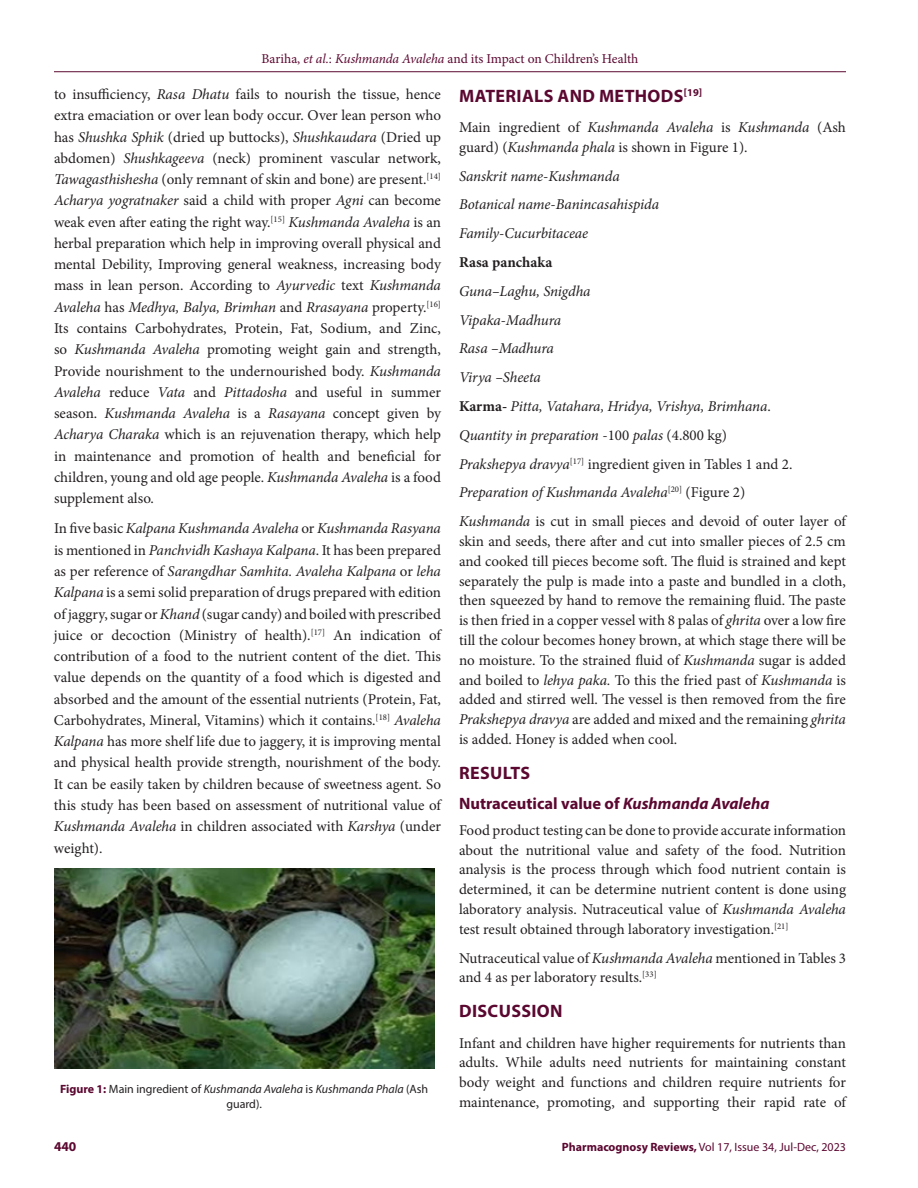
<style>
.page{position:relative;width:918px;height:1188px;background:#fff}
.page>*{position:absolute;margin:0;border:0;box-sizing:border-box;transform-origin:0 0}
.Heading_1{font:700 18px "Myriad Pro";letter-spacing:.02em;color:#5b0830}
.Heading_2_after_head{font:700 16.5px "Myriad Pro";color:#5b0830}
.Body_text{font:15px/21.3px "Minion Pro";color:#231f20;text-align:justify}
.Body_text__FO{font:15px/19.8px "Minion Pro";letter-spacing:-.005em;color:#231f20;text-align:justify}
.Body_text-2{font:italic 15px "Minion Pro";letter-spacing:-.01em;color:#231f20}
.Body_text-3{font:700 15px "Minion Pro";color:#231f20}
.t1{font:13.5px "Minion Pro";color:#5b0830}
.t2{font:700 13.5px "Myriad Pro";color:#5b0830}
.FIG_Caption{font:italic 12px/15px "Myriad Pro";color:#231f20;text-align:center}
.t3{font:12px "Myriad Pro";color:#5b0830}
.s1{font-style:italic}
.s2{font-style:normal}
.s3{font-weight:700;font-style:normal}
.s4{font-weight:700;font-style:normal;color:#5b0830}
.s5{font-weight:700}
</style>
<div class="page">
<hr style="left:54px;top:71px;width:792px;height:1px;background:#5b0830">
<img style="left:54px;top:868px;width:380px;height:201px">
<p class="t1" style="left:262px;top:50px;width:378px">Bariha, <span class="s1">et al.</span>: <span class="s1">Kushmanda Avaleha</span> and its Impact on Children’s Health</p>
<p class="Body_text" style="left:54px;top:84px;width:389px">to insufficiency, <span class="s1">Rasa Dhatu</span> fails to nourish the tissue, hence extra emaciation or over lean body occur. Over lean person who has <span class="s1">Shushka Sphik</span> (dried up buttocks), <span class="s1">Shushkaudara</span> (Dried up abdomen) <span class="s1">Shushkageeva</span> (neck) prominent vascular network, <span class="s1">Tawagasthishesha</span> (only remnant of skin and bone) are present.<sup>[14] </sup><span class="s1">Acharya yogratnaker</span> said a child with proper <span class="s1">Agni</span> can become weak even after eating the right way.<sup>[15]</sup> <span class="s1">Kushmanda Avaleha</span> is an herbal preparation which help in improving overall physical and mental Debility, Improving general weakness, increasing body mass in lean person. According to <span class="s1">Ayurvedic</span> text <span class="s1">Kushmanda Avaleha</span> has <span class="s1">Medhya, Balya, Brimhan</span> and <span class="s1">Rrasayana</span> property.<sup>[16] </sup>Its contains Carbohydrates, Protein, Fat, Sodium, and Zinc, so <span class="s1">Kushmanda Avaleha</span> promoting weight gain and strength, Provide nourishment to the undernourished body. <span class="s1">Kushmanda Avaleha</span> reduce <span class="s1">Vata</span> and <span class="s1">Pittadosha</span> and useful in summer season. <span class="s1">Kushmanda Avaleha</span> is a <span class="s1">Rasayana</span> concept given by <span class="s1">Acharya Charaka</span> which is an rejuvenation therapy, which help in maintenance and promotion of health and beneficial for children, young and old age people. <span class="s1">Kushmanda Avaleha</span> is a food supplement also.</p>
<p class="Body_text" style="left:54px;top:518px;width:389px">In five basic <span class="s1">Kalpana Kushmanda Avaleha</span> or <span class="s1">Kushmanda Rasyana </span>is mentioned in <span class="s1">Panchvidh Kashaya Kalpana</span>. It has been prepared as per reference of <span class="s1">Sarangdhar Samhita. Avaleha Kalpana</span> or <span class="s1">leha Kalpana</span> is a semi solid preparation of drugs prepared with edition of jaggry, sugar or <span class="s1">Khand</span> (sugar candy) and boiled with prescribed juice or decoction (Ministry of health).<sup>[17]</sup> An indication of contribution of a food to the nutrient content of the diet. This value depends on the quantity of a food which is digested and absorbed and the amount of the essential nutrients (Protein, Fat, Carbohydrates, Mineral, Vitamins) which it contains.<sup>[18]</sup> <span class="s1">Avaleha Kalpana</span> has more shelf life due to jaggery, it is improving mental and physical health provide strength, nourishment of the body.<br>It can be easily taken by children because of sweetness agent. So this study has been based on assessment of nutritional value of <span class="s1">Kushmanda Avaleha</span> in children associated with <span class="s1">Karshya</span> (under weight).</p>
<p class="Heading_1" style="left:459px;top:84px;width:245px">MATERIALS AND METHODS<sup>[19]</sup></p>
<p class="Body_text__FO" style="left:459px;top:117px;width:388px">Main ingredient of <span class="s1">Kushmanda Avaleha</span> is <span class="s1">Kushmanda</span> (Ash guard) (<span class="s1">Kushmanda phala</span> is shown in Figure 1).</p>
<p class="Body_text-2" style="left:459px;top:166px;width:162px">Sanskrit name<span class="s2">-</span>Kushmanda</p>
<p class="Body_text-2" style="left:459px;top:194px;width:202px">Botanical name<span class="s2">-</span>Banincasahispida</p>
<p class="Body_text-2" style="left:459px;top:223px;width:131px">Family<span class="s2">-</span>Cucurbitaceae</p>
<p class="Body_text-3" style="left:459px;top:252px;width:95px">Rasa panchaka</p>
<p class="Body_text-2" style="left:459px;top:281px;width:133px">Guna–Laghu, Snigdha</p>
<p class="Body_text-2" style="left:459px;top:310px;width:104px">Vipaka-Madhura</p>
<p class="Body_text-2" style="left:459px;top:338px;width:96px">Rasa –Madhura</p>
<p class="Body_text-2" style="left:459px;top:367px;width:83px">Virya –Sheeta</p>
<p class="Body_text-2" style="left:459px;top:396px;width:313px"><span class="s3">Karma-</span> Pitta, Vatahara, Hridya, Vrishya, Brimhana<span class="s2">.</span></p>
<p class="Body_text-2" style="left:459px;top:425px;width:270px">Quantity in preparation <span class="s2">-100</span> palas <span class="s2">(4.800 kg)</span></p>
<p class="Body_text" style="left:459px;top:453px;width:335px"><span class="s1">Prakshepya dravya</span><sup>[17]</sup> ingredient given in Tables 1 and 2.</p>
<p class="Body_text-2" style="left:459px;top:482px;width:288px">Preparation of Kushmanda Avaleha<sup>[20]</sup> <span class="s2">(Figure 2)</span></p>
<p class="Body_text" style="left:459px;top:512px;width:389px;line-height:19.8px"><span class="s1">Kushmanda</span> is cut in small pieces and devoid of outer layer of skin and seeds, there after and cut into smaller pieces of 2.5 cm and cooked till pieces become soft. The fluid is strained and kept separately the pulp is made into a paste and bundled in a cloth, then squeezed by hand to remove the remaining fluid. The paste is then fried in a copper vessel with 8 palas of <span class="s1">ghrita</span> over a low fire till the colour becomes honey brown, at which stage there will be no moisture. To the strained fluid of <span class="s1">Kushmanda</span> sugar is added and boiled to <span class="s1">lehya paka.</span> To this the fried past of <span class="s1">Kushmanda</span> is added and stirred well. The vessel is then removed from the fire <span class="s1">Prakshepya dravya</span> are added and mixed and the remaining <span class="s1">ghrita </span>is added. Honey is added when cool.</p>
<p class="Heading_1" style="left:459px;top:761px;width:73px">RESULTS</p>
<p class="Heading_2_after_head" style="left:459px;top:793px;width:312px">Nutraceutical value of <span class="s1">Kushmanda Avaleha</span></p>
<p class="Body_text__FO" style="left:459px;top:820px;width:389px">Food product testing can be done to provide accurate information about the nutritional value and safety of the food. Nutrition analysis is the process through which food nutrient contain is determined, it can be determine nutrient content is done using laboratory analysis. Nutraceutical value of <span class="s1">Kushmanda Avaleha </span>test result obtained through laboratory investigation.<sup>[21]</sup></p>
<p class="Body_text" style="left:459px;top:948px;width:389px;line-height:19.8px">Nutraceutical value of <span class="s1">Kushmanda Avaleha</span> mentioned in Tables 3 and 4 as per laboratory results.<sup>[33]</sup></p>
<p class="Heading_1" style="left:459px;top:999px;width:105px">DISCUSSION</p>
<p class="Body_text__FO" style="left:459px;top:1033px;width:389px">Infant and children have higher requirements for nutrients than adults. While adults need nutrients for maintaining constant body weight and functions and children require nutrients for maintenance, promoting, and supporting their rapid rate of</p>
<p class="FIG_Caption" style="left:60px;top:1081px;width:370px"><span class="s4">Figure 1:</span> <span class="s2">Main ingredient of</span> Kushmanda Avaleha <span class="s2">is</span> Kushmanda Phala <span class="s2">(Ash guard).</span></p>
<p class="t2" style="left:54px;top:1137px;width:24px">440</p>
<p class="t3" style="left:562px;top:1139px;width:286px"><span class="s5">Pharmacognosy Reviews,</span> Vol 17, Issue 34, Jul-Dec, 2023</p>
</div>
